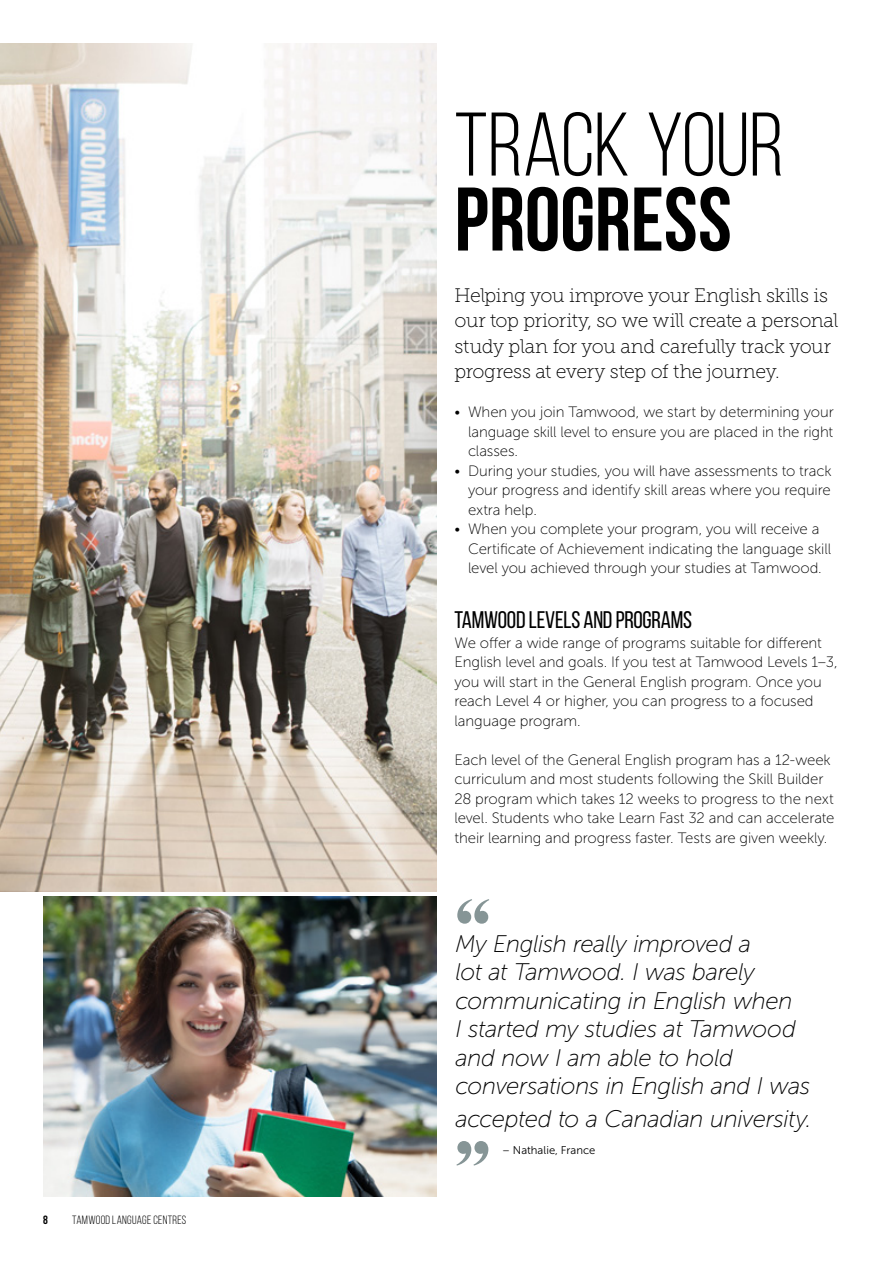
<style>
.page{position:relative;width:891px;height:1264px;background:#fff}
.page>*{position:absolute;margin:0;border:0;box-sizing:border-box;transform-origin:0 0}
.t1{font:90px "Bebas Neue";letter-spacing:-.005em;color:#000}
.t2{font:700 90px "Bebas Neue";color:#000}
.t3{font:900 76.5px "Chronicle Display";color:#869596}
.t4{font:italic 24px/28.5px "Museo Sans 100";letter-spacing:-.02em;color:#000}
.t5{font:24px "Bebas Neue";letter-spacing:-.01em;color:#000}
.t6{font:19.5px/25.5px "Museo Slab 100";letter-spacing:-.02em;color:#000}
.t7{font:15px/19.5px "Museo Sans 100";letter-spacing:-.005em;color:#000}
.t8{font:12px "Bebas Neue";letter-spacing:.025em;color:#000}
.t9{font:700 12px "Bebas Neue";color:#000}
.t10{font:11.25px "Museo Sans 300";letter-spacing:.005em;color:#000}
</style>
<div class="page">
<img style="left:0;top:43px;width:436px;height:848px">
<img style="left:43px;top:896px;width:393px;height:300px">
<p class="t9" style="left:43px;top:1213px;width:6px">8</p>
<p class="t8" style="left:72px;top:1213px;width:116px">TAMWOOD LANGUAGE CENTRES</p>
<h1 class="t1" style="left:454px;top:96px;width:331px">TRACK YOUR</h1>
<h1 class="t2" style="left:454px;top:170px;width:279px">PROGRESS</h1>
<h3 class="t6" style="left:454px;top:282px;width:385px">Helping you improve your English skills is our top priority, so we will create a personal study plan for you and carefully track your progress at every step of the journey.</h3>
<p class="t7" style="left:468px;top:402px;width:367px;text-align:justify;text-indent:-14px">• When you join Tamwood, we start by determining your language skill level to ensure you are placed in the right classes.</p>
<p class="t7" style="left:468px;top:461px;width:365px;text-align:justify;text-indent:-14px">• During your studies, you will have assessments to track your progress and identify skill areas where you require extra help.</p>
<p class="t7" style="left:468px;top:519px;width:365px;text-indent:-14px">• When you complete your program, you will receive a<br>Certificate of Achievement indicating the language skill level you achieved through your studies at Tamwood.</p>
<h3 class="t5" style="left:454px;top:607px;width:239px">TAMWOOD LEVELS AND PROGRAMS</h3>
<p class="t7" style="left:454px;top:633px;width:385px">We offer a wide range of programs suitable for different English level and goals. If you test at Tamwood Levels 1–3, you will start in the General English program. Once you reach Level 4 or higher, you can progress to a focused language program.</p>
<p class="t7" style="left:454px;top:750px;width:381px">Each level of the General English program has a 12-week curriculum and most students following the Skill Builder 28 program which takes 12 weeks to progress to the next level. Students who take Learn Fast 32 and can accelerate their learning and progress faster. Tests are given weekly.</p>
<h2 class="t3" style="left:454px;top:864px;width:39px">“</h2>
<h3 class="t4" style="left:455px;top:929px;width:356px">My English really improved a<br>lot at Tamwood. I was barely communicating in English when<br>I started my studies at Tamwood and now I am able to hold conversations in English and I was</h3>
<h3 class="t4" style="left:455px;top:1104px;width:358px">accepted to a Canadian university.</h3>
<p class="t10" style="left:502px;top:1144px;width:95px">– Nathalie, France</p>
<h2 class="t3" style="left:492px;top:1200px;width:39px;rotate:-180deg">“</h2>
</div>
